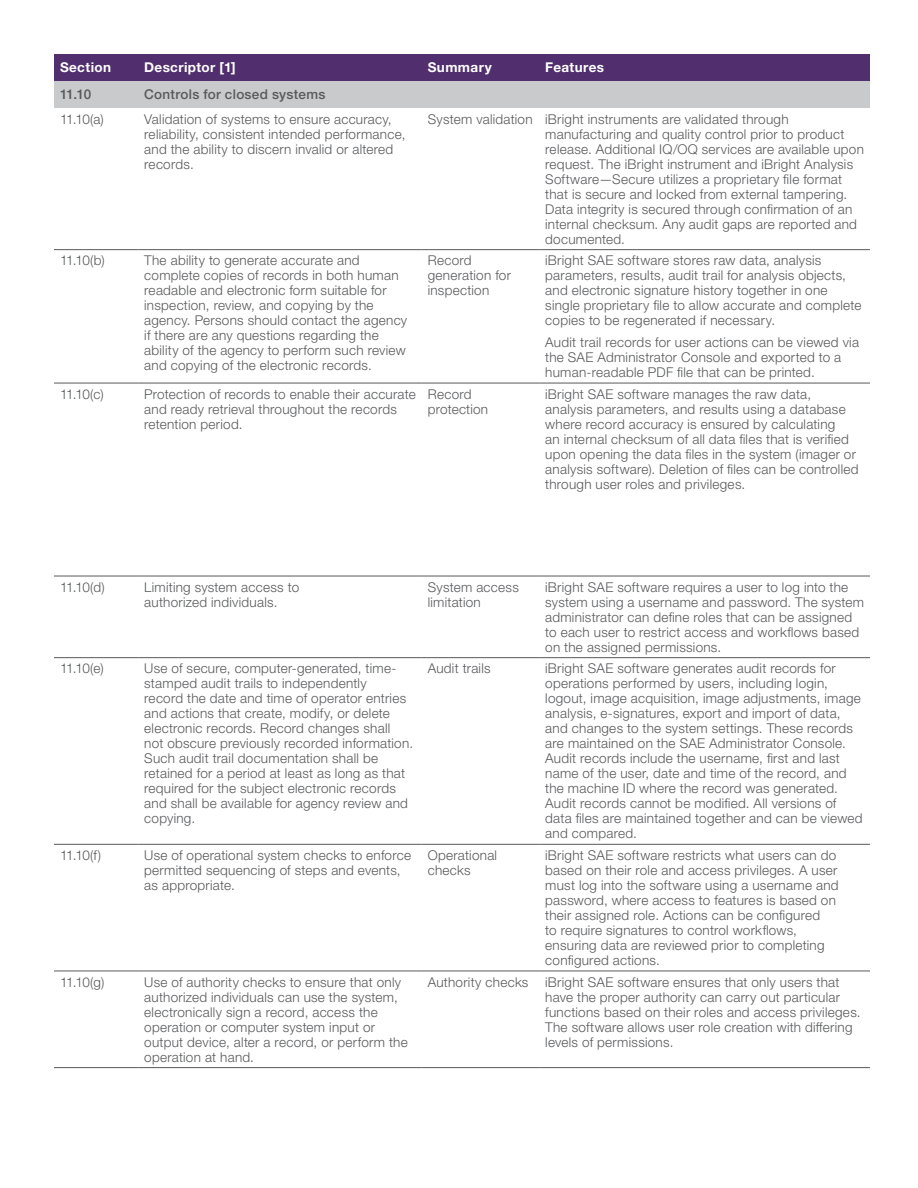
<style>
.page{position:relative;width:918px;height:1188px;background:#fff}
.page>*{position:absolute;margin:0;border:0;box-sizing:border-box;transform-origin:0 0}
.t1{font:300 13.5px/15px "Helvetica Neue LTW1 G";letter-spacing:.02em;color:#58595b}
.t2{font:700 13.5px "Helvetica Neue LTW1 G";letter-spacing:.03em;color:#fff}
.t3{font:500 13.5px "Helvetica Neue LTW1 G";letter-spacing:.02em;color:#58595b}
</style>
<div class="page">
<svg style="left:54px;top:54px;width:816px;height:54px;background:#8d7c9c"></svg>
<hr style="left:54px;top:576px;width:84px;height:1px;background:#58595b">
<hr style="left:138px;top:576px;width:284px;height:1px;background:#58595b">
<hr style="left:422px;top:576px;width:117px;height:1px;background:#58595b">
<hr style="left:539px;top:576px;width:331px;height:1px;background:#58595b">
<hr style="left:54px;top:383px;width:84px;height:1px;background:#58595b">
<hr style="left:138px;top:383px;width:284px;height:1px;background:#58595b">
<hr style="left:422px;top:383px;width:117px;height:1px;background:#58595b">
<hr style="left:539px;top:383px;width:331px;height:1px;background:#58595b">
<hr style="left:54px;top:657px;width:84px;height:1px;background:#58595b">
<hr style="left:138px;top:657px;width:284px;height:1px;background:#58595b">
<hr style="left:422px;top:657px;width:117px;height:1px;background:#58595b">
<hr style="left:539px;top:657px;width:331px;height:1px;background:#58595b">
<hr style="left:54px;top:844px;width:84px;height:1px;background:#58595b">
<hr style="left:138px;top:844px;width:284px;height:1px;background:#58595b">
<hr style="left:422px;top:844px;width:117px;height:1px;background:#58595b">
<hr style="left:539px;top:844px;width:331px;height:1px;background:#58595b">
<hr style="left:54px;top:971px;width:84px;height:1px;background:#58595b">
<hr style="left:138px;top:971px;width:284px;height:1px;background:#58595b">
<hr style="left:422px;top:971px;width:117px;height:1px;background:#58595b">
<hr style="left:539px;top:971px;width:331px;height:1px;background:#58595b">
<hr style="left:54px;top:1067px;width:84px;height:1px;background:#58595b">
<hr style="left:138px;top:1067px;width:284px;height:1px;background:#58595b">
<hr style="left:422px;top:1067px;width:117px;height:1px;background:#58595b">
<hr style="left:539px;top:1067px;width:331px;height:1px;background:#58595b">
<hr style="left:54px;top:249px;width:84px;height:1px;background:#58595b">
<hr style="left:138px;top:249px;width:284px;height:1px;background:#58595b">
<hr style="left:422px;top:249px;width:117px;height:1px;background:#58595b">
<hr style="left:539px;top:249px;width:331px;height:1px;background:#58595b">
<p class="t2" style="left:60px;top:59px;width:53px">Section</p>
<p class="t2" style="left:144px;top:59px;width:93px">Descriptor [1]</p>
<p class="t2" style="left:428px;top:59px;width:66px">Summary</p>
<p class="t2" style="left:545px;top:59px;width:60px">Features</p>
<p class="t3" style="left:60px;top:86px;width:33px">11.10</p>
<p class="t3" style="left:144px;top:86px;width:183px">Controls for closed systems</p>
<p class="t1" style="left:60px;top:111px;width:45px">11.10(a)</p>
<p class="t1" style="left:144px;top:111px;width:263px">Validation of systems to ensure accuracy, reliability, consistent intended performance, and the ability to discern invalid or altered records.</p>
<p class="t1" style="left:545px;top:111px;width:320px;text-indent:-118px">System validation iBright instruments are validated through manufacturing and quality control prior to product release. Additional IQ/OQ services are available upon request. The iBright instrument and iBright Analysis Software—Secure utilizes a proprietary file format that is secure and locked from external tampering.<br>Data integrity is secured through confirmation of an internal checksum. Any audit gaps are reported and documented.</p>
<p class="t1" style="left:60px;top:253px;width:46px">11.10(b)</p>
<p class="t1" style="left:144px;top:253px;width:264px">The ability to generate accurate and complete copies of records in both human readable and electronic form suitable for inspection, review, and copying by the agency. Persons should contact the agency if there are any questions regarding the ability of the agency to perform such review and copying of the electronic records.</p>
<p class="t1" style="left:428px;top:253px;width:85px">Record generation for inspection</p>
<p class="t1" style="left:545px;top:253px;width:318px">iBright SAE software stores raw data, analysis parameters, results, audit trail for analysis objects, and electronic signature history together in one single proprietary file to allow accurate and complete copies to be regenerated if necessary.</p>
<p class="t1" style="left:545px;top:335px;width:315px">Audit trail records for user actions can be viewed via the SAE Administrator Console and exported to a human-readable PDF file that can be printed.</p>
<p class="t1" style="left:60px;top:386px;width:45px">11.10(c)</p>
<p class="t1" style="left:144px;top:386px;width:273px">Protection of records to enable their accurate and ready retrieval throughout the records retention period.</p>
<p class="t1" style="left:428px;top:386px;width:62px">Record protection</p>
<p class="t1" style="left:545px;top:386px;width:315px">iBright SAE software manages the raw data, analysis parameters, and results using a database where record accuracy is ensured by calculating<br>an internal checksum of all data files that is verified upon opening the data files in the system (imager or analysis software). Deletion of files can be controlled through user roles and privileges.</p>
<p class="t1" style="left:60px;top:579px;width:46px">11.10(d)</p>
<p class="t1" style="left:144px;top:579px;width:156px">Limiting system access to authorized individuals.</p>
<p class="t1" style="left:428px;top:579px;width:93px">System access limitation</p>
<p class="t1" style="left:545px;top:579px;width:320px">iBright SAE software requires a user to log into the system using a username and password. The system administrator can define roles that can be assigned to each user to restrict access and workflows based on the assigned permissions.</p>
<p class="t1" style="left:60px;top:661px;width:45px">11.10(e)</p>
<p class="t1" style="left:144px;top:661px;width:270px">Use of secure, computer-generated, time&shy;stamped audit trails to independently<br>record the date and time of operator entries and actions that create, modify, or delete electronic records. Record changes shall<br>not obscure previously recorded information.<br>Such audit trail documentation shall be retained for a period at least as long as that required for the subject electronic records and shall be available for agency review and copying.</p>
<p class="t1" style="left:428px;top:661px;width:64px">Audit trails</p>
<p class="t1" style="left:545px;top:661px;width:319px">iBright SAE software generates audit records for operations performed by users, including login, logout, image acquisition, image adjustments, image analysis, e-signatures, export and import of data, and changes to the system settings. These records are maintained on the SAE Administrator Console.<br>Audit records include the username, first and last name of the user, date and time of the record, and the machine ID where the record was generated.<br>Audit records cannot be modified. All versions of data files are maintained together and can be viewed and compared.</p>
<p class="t1" style="left:60px;top:848px;width:43px">11.10(f)</p>
<p class="t1" style="left:144px;top:848px;width:268px">Use of operational system checks to enforce permitted sequencing of steps and events, as appropriate.</p>
<p class="t1" style="left:428px;top:848px;width:71px">Operational checks</p>
<p class="t1" style="left:545px;top:848px;width:295px">iBright SAE software restricts what users can do based on their role and access privileges. A user must log into the software using a username and password, where access to features is based on their assigned role. Actions can be configured<br>to require signatures to control workflows, ensuring data are reviewed prior to completing configured actions.</p>
<p class="t1" style="left:60px;top:974px;width:46px">11.10(g)</p>
<p class="t1" style="left:144px;top:974px;width:265px">Use of authority checks to ensure that only authorized individuals can use the system, electronically sign a record, access the operation or computer system input or output device, alter a record, or perform the operation at hand.</p>
<p class="t1" style="left:545px;top:974px;width:317px;text-indent:-118px">Authority checks iBright SAE software ensures that only users that have the proper authority can carry out particular functions based on their roles and access privileges.<br>The software allows user role creation with differing levels of permissions.</p>
</div>
